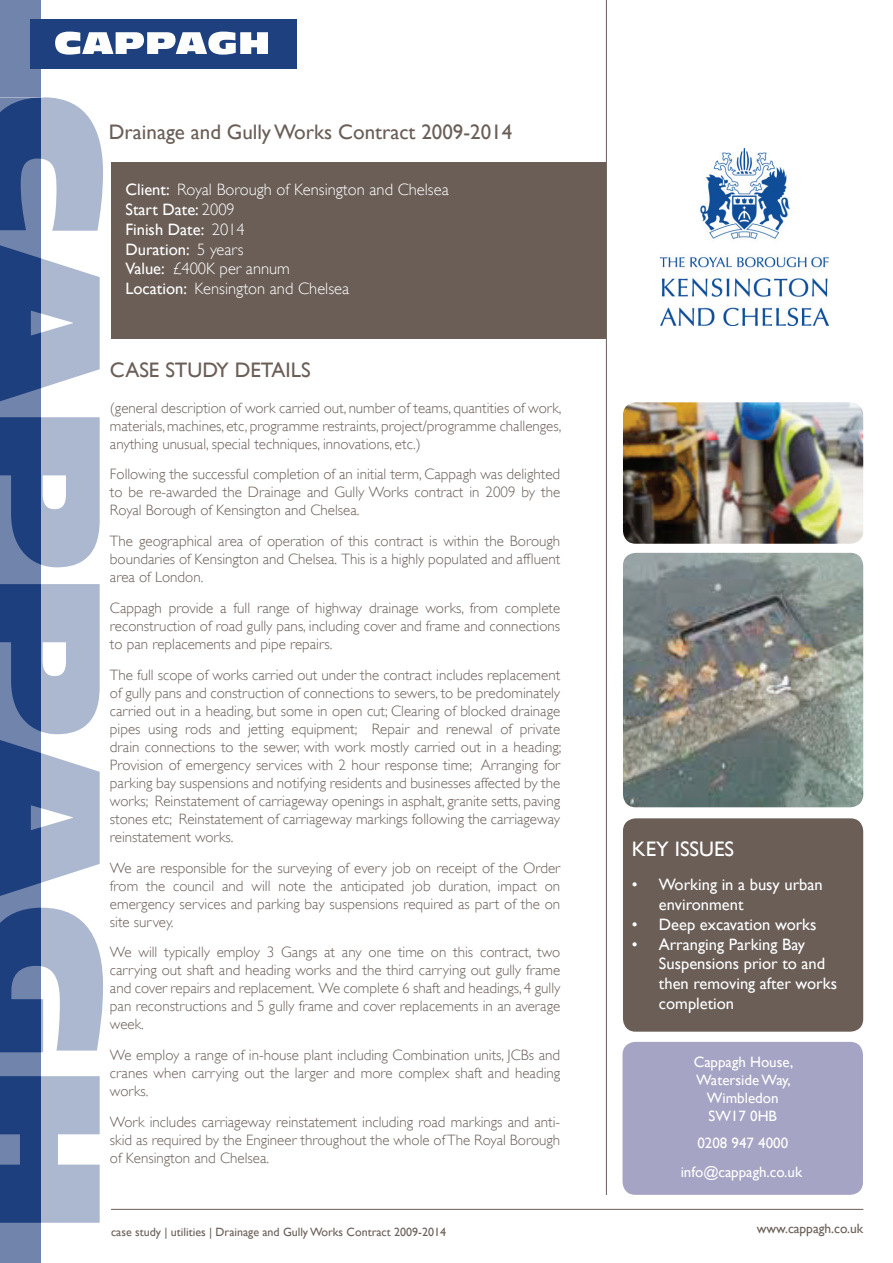
<style>
.page{position:relative;width:893px;height:1263px;background:#fff}
.page>*{position:absolute;margin:0;border:0;box-sizing:border-box;transform-origin:0 0}
.t1{font:21px "Gill Sans";color:#6a5e57}
.t2{font:21px "Gill Sans";color:#fff}
.t3{font:300 16.5px/19.8px "Gill Sans";color:#fff}
.t4{font:16.5px/19.8px "Gill Sans";color:#fff}
.t5{font:300 15px/18px "Gill Sans";color:#6a5e57;text-align:justify}
.t6{font:15px/18px "Gill Sans";color:#fff;text-align:center}
.t7{font:13.5px "Gill Sans";color:#6a5e57}
.t8{font:12px "Gill Sans";color:#6a5e57}
.s1{font-weight:400}
</style>
<div class="page">
<div style="left:623px;top:818px;width:240px;height:214px;background:#6a5e57;border-radius:13px"></div>
<div style="left:111px;top:163px;width:495px;height:176px;background:#6a5e57"></div>
<div style="left:622px;top:1042px;width:241px;height:153px;background:#a5a4c4;border-radius:13px"></div>
<svg style="left:0;top:231px;width:62px;height:845px;fill:#7185ac"></svg>
<svg style="left:0;top:97px;width:103px;height:134px;background:#8899ba"></svg>
<svg style="left:0;top:240px;width:100px;height:166px"></svg>
<svg style="left:0;top:417px;width:100px;height:150px;background:#8092b5"></svg>
<svg style="left:0;top:584px;width:100px;height:317px;background:#8597b8"></svg>
<svg style="left:0;top:908px;width:103px;height:144px"></svg>
<svg style="left:0;top:1076px;width:100px;height:147px;background:#7c8fb3"></svg>
<img style="left:661px;top:149px;width:167px;height:176px">
<img style="left:623px;top:402px;width:240px;height:142px">
<img style="left:623px;top:553px;width:240px;height:254px">
<div style="left:0;top:1223px;width:44px;height:40px;background:#7185ac"></div>
<div style="left:0;top:0;width:44px;height:97px;background:#7185ac"></div>
<hr style="left:111px;top:1209px;width:752px;height:1px;background:#6a5e57">
<hr style="left:606px;top:0;width:1px;height:1195px;background:#6a5e57">
<div style="left:30px;top:19px;width:267px;height:50px;background:#1e407e"></div>
<svg style="left:55px;top:32px;width:213px;height:23px"></svg>
<h1 class="t1" style="left:109px;top:119px;width:405px">Drainage and Gully Works Contract 2009-2014</h1>
<p class="t3" style="left:125px;top:180px;width:325px"><span class="s1">Client:</span> Royal Borough of Kensington and Chelsea<br><span class="s1">Start Date:</span> 2009<br><span class="s1">Finish Date:</span> 2014<br><span class="s1">Duration:</span> 5 years<br><span class="s1">Value:</span> £400K per annum<br><span class="s1">Location:</span> Kensington and Chelsea</p>
<h1 class="t1" style="left:110px;top:358px;width:202px">CASE STUDY DETAILS</h1>
<p class="t5" style="left:110px;top:399px;width:453px">(general description of work carried out, number of teams, quantities of work, materials, machines, etc, programme restraints, project/programme challenges, anything unusual, special techniques, innovations, etc.)</p>
<p class="t5" style="left:110px;top:465px;width:452px">Following the successful completion of an initial term, Cappagh was delighted to be re-awarded the Drainage and Gully Works contract in 2009 by the Royal Borough of Kensington and Chelsea.</p>
<p class="t5" style="left:110px;top:532px;width:452px">The geographical area of operation of this contract is within the Borough boundaries of Kensington and Chelsea. This is a highly populated and affluent area of London.</p>
<p class="t5" style="left:110px;top:599px;width:452px">Cappagh provide a full range of highway drainage works, from complete reconstruction of road gully pans, including cover and frame and connections to pan replacements and pipe repairs.</p>
<p class="t5" style="left:110px;top:666px;width:453px">The full scope of works carried out under the contract includes replacement of gully pans and construction of connections to sewers, to be predominately carried out in a heading, but some in open cut; Clearing of blocked drainage pipes using rods and jetting equipment; Repair and renewal of private drain connections to the sewer, with work mostly carried out in a heading; Provision of emergency services with 2 hour response time; Arranging for parking bay suspensions and notifying residents and businesses affected by the works; Reinstatement of carriageway openings in asphalt, granite setts, paving stones etc; Reinstatement of carriageway markings following the carriageway reinstatement works.</p>
<p class="t5" style="left:110px;top:858px;width:452px">We are responsible for the surveying of every job on receipt of the Order from the council and will note the anticipated job duration, impact on emergency services and parking bay suspensions required as part of the on site survey.</p>
<p class="t5" style="left:110px;top:943px;width:452px">We will typically employ 3 Gangs at any one time on this contract, two carrying out shaft and heading works and the third carrying out gully frame and cover repairs and replacement. We complete 6 shaft and headings, 4 gully pan reconstructions and 5 gully frame and cover replacements in an average week.</p>
<p class="t5" style="left:110px;top:1046px;width:452px">We employ a range of in-house plant including Combination units, JCBs and cranes when carrying out the larger and more complex shaft and heading works.</p>
<p class="t5" style="left:110px;top:1113px;width:452px">Work includes carriageway reinstatement including road markings and anti&shy;skid as required by the Engineer throughout the whole of The Royal Borough of Kensington and Chelsea.</p>
<p class="t8" style="left:111px;top:1225px;width:336px">case study | utilities | Drainage and Gully Works Contract 2009-2014</p>
<h1 class="t2" style="left:632px;top:836px;width:104px">KEY ISSUES</h1>
<p class="t4" style="left:659px;top:874px;width:165px;text-indent:-27px">• Working in a busy urban environment</p>
<p class="t4" style="left:632px;top:914px;width:186px">• Deep excavation works</p>
<p class="t4" style="left:659px;top:934px;width:180px;text-indent:-27px">• Arranging Parking Bay<br>Suspensions prior to and then removing after works completion</p>
<p class="t6" style="left:694px;top:1053px;width:101px">Cappagh House,<br>Waterside Way,<br>Wimbledon<br>SW17 0HB</p>
<p class="t6" style="left:697px;top:1134px;width:92px">0208 947 4000</p>
<p class="t6" style="left:681px;top:1163px;width:123px">info@cappagh.co.uk</p>
<p class="t7" style="left:757px;top:1220px;width:108px">www.cappagh.co.uk</p>
</div>
